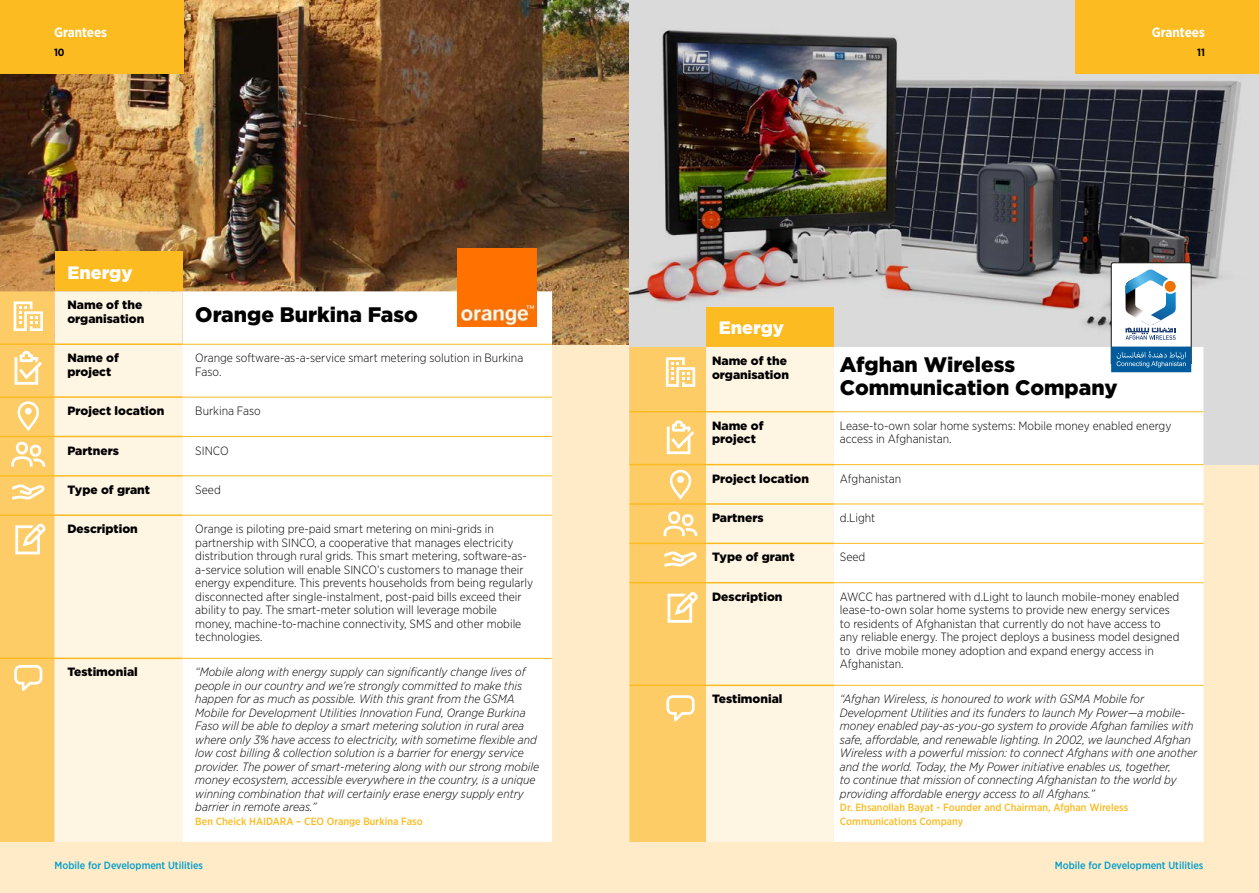
<style>
.page{position:relative;width:1259px;height:893px;background:#fff}
.page>*{position:absolute;margin:0;border:0;box-sizing:border-box;transform-origin:0 0}
.t1{font:900 21px/22.5px "Gotham";color:#000}
.t2{font:900 18px "Gotham";color:#fff}
.t3{font:700 13.5px "Gotham Narrow";color:#fff}
.t4{font:italic 300 12px/13.5px "Gotham Narrow";color:#000}
.t5{font:300 12px/13.5px "Gotham Narrow";color:#000}
.t6{font:900 12px/13.5px "Gotham";color:#000}
.t7{font:500 10.5px/13.5px "Gotham Narrow";color:#fbbb21}
.t8{font:500 10.5px "Gotham Narrow";color:#009dcc}
.t9{font:700 10.5px "Gotham Narrow";color:#000}
</style>
<div class="page">
<div style="left:0;top:249px;width:629px;height:644px;background:#ffebc7"></div>
<img style="left:0;top:0;width:629px;height:344px">
<div style="left:55px;top:251px;width:128px;height:40px;background:#fbbb21"></div>
<div style="left:55px;top:291px;width:128px;height:551px;background:#fff5e3"></div>
<div style="left:183px;top:291px;width:369px;height:551px;background:#fff"></div>
<hr style="left:55px;top:343px;width:128px;height:2px;background:#fbbb21">
<hr style="left:183px;top:344px;width:369px;height:1px;background:#fbbb21">
<hr style="left:55px;top:396px;width:128px;height:2px;background:#fbbb21">
<hr style="left:183px;top:397px;width:369px;height:1px;background:#fbbb21">
<hr style="left:55px;top:436px;width:128px;height:1px;background:#fbbb21">
<hr style="left:183px;top:436px;width:369px;height:1px;background:#fbbb21">
<hr style="left:55px;top:475px;width:128px;height:2px;background:#fbbb21">
<hr style="left:183px;top:476px;width:369px;height:1px;background:#fbbb21">
<hr style="left:55px;top:514px;width:128px;height:2px;background:#fbbb21">
<hr style="left:183px;top:515px;width:369px;height:1px;background:#fbbb21">
<hr style="left:55px;top:658px;width:128px;height:1px;background:#fbbb21">
<hr style="left:183px;top:658px;width:369px;height:1px;background:#fbbb21">
<img style="left:458px;top:248px;width:78px;height:79px">
<div style="left:629px;top:249px;width:630px;height:644px;background:#ffebc7"></div>
<img style="left:629px;top:0;width:630px;height:464px">
<div style="left:706px;top:307px;width:128px;height:40px;background:#fbbb21"></div>
<div style="left:706px;top:347px;width:128px;height:495px;background:#fff5e3"></div>
<div style="left:834px;top:347px;width:369px;height:495px;background:#fff"></div>
<hr style="left:706px;top:411px;width:128px;height:1px;background:#fbbb21">
<hr style="left:834px;top:411px;width:369px;height:1px;background:#fbbb21">
<hr style="left:706px;top:464px;width:128px;height:1px;background:#fbbb21">
<hr style="left:834px;top:464px;width:369px;height:1px;background:#fbbb21">
<hr style="left:706px;top:503px;width:128px;height:2px;background:#fbbb21">
<hr style="left:834px;top:504px;width:369px;height:1px;background:#fbbb21">
<hr style="left:706px;top:543px;width:128px;height:1px;background:#fbbb21">
<hr style="left:834px;top:543px;width:369px;height:1px;background:#fbbb21">
<hr style="left:706px;top:582px;width:128px;height:1px;background:#fbbb21">
<hr style="left:834px;top:582px;width:369px;height:1px;background:#fbbb21">
<hr style="left:706px;top:685px;width:128px;height:1px;background:#fbbb21">
<hr style="left:834px;top:685px;width:369px;height:1px;background:#fbbb21">
<div style="left:1111px;top:347px;width:80px;height:25px;background:#015c9d"></div>
<svg style="left:1111px;top:263px;width:80px;height:104px"></svg>
<svg style="left:0;top:291px;width:55px;height:551px"></svg>
<svg style="left:629px;top:347px;width:77px;height:495px"></svg>
<div style="left:0;top:0;width:183px;height:74px;background:#fbbb21"></div>
<div style="left:1075px;top:0;width:184px;height:74px;background:#fbbb21"></div>
<p class="t3" style="left:54px;top:24px;width:55px">Grantees</p>
<p class="t3" style="left:1151px;top:24px;width:55px">Grantees</p>
<p class="t9" style="left:54px;top:46px;width:12px">10</p>
<p class="t9" style="left:1197px;top:46px;width:9px">11</p>
<h2 class="t2" style="left:67px;top:260px;width:67px">Energy</h2>
<p class="t6" style="left:67px;top:298px;width:78px">Name of the organisation</p>
<h1 class="t1" style="left:195px;top:303px;width:224px">Orange Burkina Faso</h1>
<p class="t6" style="left:67px;top:351px;width:53px">Name of project</p>
<p class="t5" style="left:195px;top:351px;width:329px">Orange software-as-a-service smart metering solution in Burkina<br>Faso.</p>
<p class="t6" style="left:67px;top:404px;width:98px">Project location</p>
<p class="t5" style="left:195px;top:404px;width:67px">Burkina Faso</p>
<p class="t6" style="left:67px;top:443px;width:53px">Partners</p>
<p class="t5" style="left:195px;top:443px;width:35px">SINCO</p>
<p class="t6" style="left:67px;top:483px;width:84px">Type of grant</p>
<p class="t5" style="left:195px;top:483px;width:27px">Seed</p>
<p class="t6" style="left:67px;top:522px;width:72px">Description</p>
<p class="t5" style="left:195px;top:522px;width:339px">Orange is piloting pre-paid smart metering on mini-grids in partnership with SINCO, a cooperative that manages electricity distribution through rural grids. This smart metering, software-as&shy;a-service solution will enable SINCO’s customers to manage their energy expenditure. This prevents households from being regularly disconnected after single-instalment, post-paid bills exceed their ability to pay. The smart-meter solution will leverage mobile money, machine-to-machine connectivity, SMS and other mobile technologies.</p>
<p class="t6" style="left:67px;top:665px;width:72px">Testimonial</p>
<p class="t4" style="left:195px;top:665px;width:345px">“Mobile along with energy supply can significantly change lives of people in our country and we’re strongly committed to make this happen for as much as possible. With this grant from the GSMA Mobile for Development Utilities Innovation Fund, Orange Burkina Faso will be able to deploy a smart metering solution in rural area where only 3% have access to electricity, with sometime flexible and low cost billing &amp; collection solution is a barrier for energy service provider. The power of smart-metering along with our strong mobile money ecosystem, accessible everywhere in the country, is a unique winning combination that will certainly erase energy supply entry barrier in remote areas.”</p>
<p class="t7" style="left:195px;top:814px;width:229px">Ben Cheick HAIDARA – CEO Orange Burkina Faso</p>
<h2 class="t2" style="left:719px;top:315px;width:67px">Energy</h2>
<p class="t6" style="left:712px;top:354px;width:78px">Name of the organisation</p>
<h1 class="t1" style="left:840px;top:353px;width:279px">Afghan Wireless<br>Communication Company</h1>
<p class="t6" style="left:712px;top:419px;width:53px">Name of project</p>
<p class="t5" style="left:840px;top:419px;width:333px">Lease-to-own solar home systems: Mobile money enabled energy access in Afghanistan.</p>
<p class="t6" style="left:712px;top:472px;width:98px">Project location</p>
<p class="t5" style="left:840px;top:471px;width:63px">Afghanistan</p>
<p class="t6" style="left:712px;top:511px;width:53px">Partners</p>
<p class="t5" style="left:840px;top:511px;width:37px">d.Light</p>
<p class="t6" style="left:712px;top:550px;width:84px">Type of grant</p>
<p class="t5" style="left:840px;top:550px;width:27px">Seed</p>
<p class="t6" style="left:712px;top:590px;width:72px">Description</p>
<p class="t5" style="left:840px;top:590px;width:341px">AWCC has partnered with d.Light to launch mobile-money enabled lease-to-own solar home systems to provide new energy services to residents of Afghanistan that currently do not have access to any reliable energy. The project deploys a business model designed to drive mobile money adoption and expand energy access in Afghanistan.</p>
<p class="t6" style="left:712px;top:692px;width:72px">Testimonial</p>
<p class="t4" style="left:840px;top:692px;width:359px">“Afghan Wireless, is honoured to work with GSMA Mobile for Development Utilities and its funders to launch My Power—a mobile&shy;money enabled pay-as-you-go system to provide Afghan families with safe, affordable, and renewable lighting. In 2002, we launched Afghan Wireless with a powerful mission: to connect Afghans with one another and the world. Today, the My Power initiative enables us, together,<br>to continue that mission of connecting Afghanistan to the world by providing affordable energy access to all Afghans.”</p>
<p class="t7" style="left:840px;top:801px;width:290px">Dr. Ehsanollah Bayat - Founder and Chairman, Afghan Wireless<br>Communications Company</p>
<p class="t8" style="left:55px;top:859px;width:150px">Mobile for Development Utilities</p>
<p class="t8" style="left:1055px;top:859px;width:150px">Mobile for Development Utilities</p>
</div>
